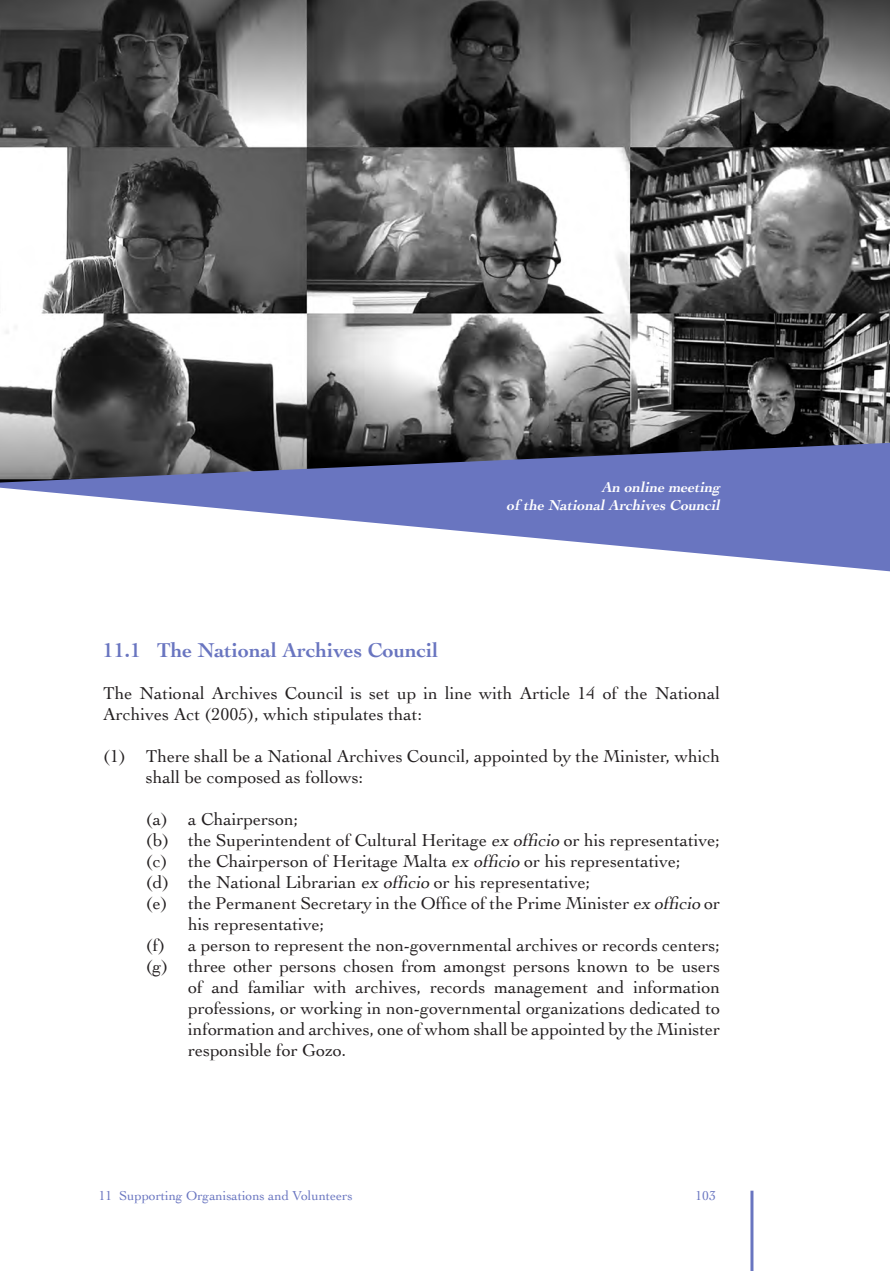
<style>
.page{position:relative;width:890px;height:1271px;background:#fff}
.page>*{position:absolute;margin:0;border:0;box-sizing:border-box;transform-origin:0 0}
.Subtitles{font:700 21px "Cochin";color:#6975c0}
.t1{font:18px/21px "Cochin";color:#231f20}
.CAPTIONS{font:italic 700 15px "Cochin";color:#fff}
.t2{font:13.5px "Cochin";color:#6975c0}
.s1{font-style:italic}
</style>
<div class="page">
<svg style="left:0;top:483px;width:889px;height:89px;fill:#6975c0"></svg>
<img style="left:0;top:0;width:889px;height:483px">
<p class="CAPTIONS" style="left:601px;top:477px;width:120px">An online meeting</p>
<p class="CAPTIONS" style="left:506px;top:495px;width:218px">of the NationalArchivesCouncil</p>
<p class="Subtitles" style="left:103px;top:636px;width:337px">11.1 The National Archives Council</p>
<p class="t1" style="left:103px;top:682px;width:618px">The National Archives Council is set up in line with Article 14 of the National<br>Archives Act (2005), which stipulates that:</p>
<p class="t1" style="left:146px;top:745px;width:576px;text-indent:-43px">(1) There shall be a National Archives Council, appointed by the Minister, which shall be composed as follows:</p>
<p class="t1" style="left:146px;top:808px;width:154px">(a) a Chairperson;</p>
<p class="t1" style="left:146px;top:829px;width:576px">(b) the Superintendent of Cultural Heritage <span class="s1">ex officio</span> or his representative;</p>
<p class="t1" style="left:146px;top:850px;width:536px">(c) the Chairperson of Heritage Malta <span class="s1">ex officio</span> or his representative;</p>
<p class="t1" style="left:146px;top:871px;width:446px">(d) the National Librarian <span class="s1">ex officio</span> or his representative;</p>
<p class="t1" style="left:188px;top:892px;width:533px;text-indent:-43px">(e) the Permanent Secretary in the Office of the Prime Minister <span class="s1">ex officio</span> or his representative;</p>
<p class="t1" style="left:146px;top:934px;width:576px">(f) a person to represent the non‑governmental archives or records centers;</p>
<p class="t1" style="left:188px;top:955px;width:533px;text-align:justify;text-indent:-43px">(g) three other persons chosen from amongst persons known to be users of and familiar with archives, records management and information professions, or working in non‑governmental organizations dedicated to information and archives, one of whom shall be appointed by the Minister responsible for Gozo.</p>
<p class="t2" style="left:99px;top:1187px;width:255px">11 Supporting Organisations and Volunteers</p>
<p class="t2" style="left:695px;top:1187px;width:22px">103</p>
</div>
